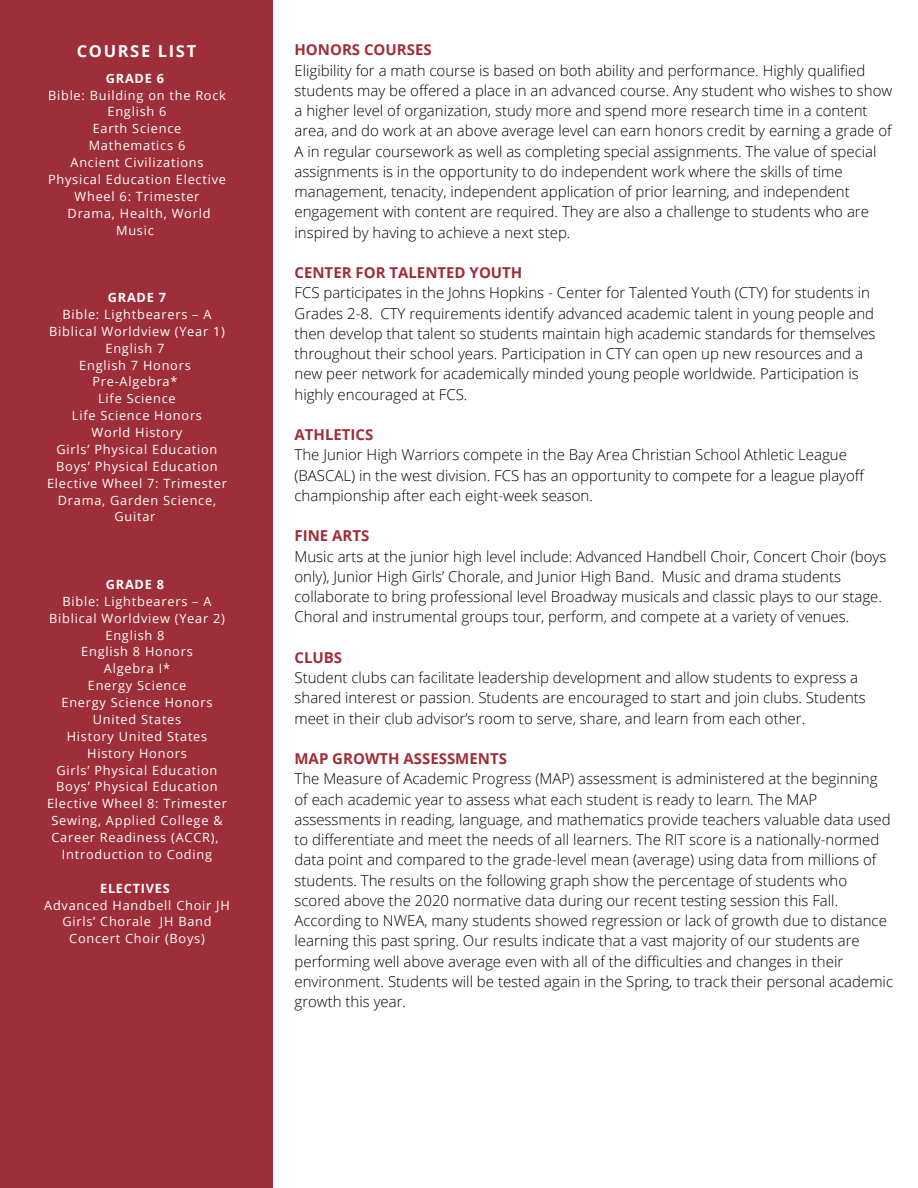
<style>
.page{position:relative;width:918px;height:1188px;background:#fff}
.page>*{position:absolute;margin:0;border:0;box-sizing:border-box;transform-origin:0 0}
.t1{font:700 16.5px "Open Sans";letter-spacing:.1em;color:#fff}
.t2{font:300 15px/20.2px "Open Sans";color:#000}
.t3{font:700 15px "Open Sans";color:#9e2e39}
.t4{font:12.75px/16.8px "Open Sans";letter-spacing:.06em;color:#fff;text-align:center}
.t5{font:700 12.75px "Open Sans";letter-spacing:.06em;color:#fff}
</style>
<div class="page">
<div style="left:0;top:0;width:273px;height:1188px;background:#9e2e39"></div>
<p class="t1" style="left:77px;top:40px;width:121px">COURSE LIST</p>
<p class="t5" style="left:106px;top:69px;width:60px">GRADE 6</p>
<p class="t4" style="left:48px;top:86px;width:179px">Bible: Building on the Rock<br>English 6</p>
<p class="t4" style="left:93px;top:120px;width:90px">Earth Science</p>
<p class="t4" style="left:89px;top:137px;width:98px">Mathematics 6</p>
<p class="t4" style="left:71px;top:154px;width:134px">Ancient Civilizations</p>
<p class="t4" style="left:48px;top:171px;width:180px">Physical Education Elective<br>Wheel 6: Trimester</p>
<p class="t4" style="left:116px;top:204px;width:96px;text-align:left;text-indent:-48px">Drama, Health, World<br>Music</p>
<p class="t5" style="left:108px;top:288px;width:60px">GRADE 7</p>
<p class="t4" style="left:49px;top:306px;width:177px">Bible: Lightbearers – A<br>Biblical Worldview (Year 1)<br>English 7</p>
<p class="t4" style="left:79px;top:356px;width:113px">English 7 Honors</p>
<p class="t4" style="left:92px;top:373px;width:87px">Pre-Algebra*</p>
<p class="t4" style="left:98px;top:390px;width:79px">Life Science</p>
<p class="t4" style="left:72px;top:407px;width:132px">Life Science Honors</p>
<p class="t4" style="left:92px;top:424px;width:92px">World History</p>
<p class="t4" style="left:47px;top:441px;width:181px">Girls’ Physical Education<br>Boys’ Physical Education<br>Elective Wheel 7: Trimester<br>Drama, Garden Science,<br>Guitar</p>
<p class="t5" style="left:106px;top:575px;width:60px">GRADE 8</p>
<p class="t4" style="left:49px;top:592px;width:177px">Bible: Lightbearers – A<br>Biblical Worldview (Year 2)<br>English 8</p>
<p class="t4" style="left:81px;top:643px;width:113px">English 8 Honors</p>
<p class="t4" style="left:104px;top:660px;width:68px">Algebra I*</p>
<p class="t4" style="left:88px;top:677px;width:100px">Energy Science</p>
<p class="t4" style="left:62px;top:694px;width:152px">Energy Science Honors<br>United States</p>
<p class="t4" style="left:67px;top:727px;width:142px">History United States<br>History Honors</p>
<p class="t4" style="left:57px;top:761px;width:162px">Girls’ Physical Education</p>
<p class="t4" style="left:47px;top:778px;width:181px">Boys’ Physical Education<br>Elective Wheel 8: Trimester<br>Sewing, Applied College &amp;<br>Career Readiness (ACCR),<br>Introduction to Coding</p>
<p class="t5" style="left:100px;top:879px;width:71px">ELECTIVES</p>
<p class="t4" style="left:44px;top:896px;width:187px">Advanced Handbell Choir JH<br>Girls’ Chorale JH Band<br>Concert Choir (Boys)</p>
<p class="t3" style="left:295px;top:39px;width:139px">HONORS COURSES</p>
<p class="t2" style="left:295px;top:60px;width:599px">Eligibility for a math course is based on both ability and performance. Highly qualified students may be offered a place in an advanced course. Any student who wishes to show a higher level of organization, study more and spend more research time in a content area, and do work at an above average level can earn honors credit by earning a grade of A in regular coursework as well as completing special assignments. The value of special assignments is in the opportunity to do independent work where the skills of time management, tenacity, independent application of prior learning, and independent engagement with content are required. They are also a challenge to students who are inspired by having to achieve a next step.</p>
<p class="t3" style="left:295px;top:262px;width:229px">CENTER FOR TALENTED YOUTH</p>
<p class="t2" style="left:295px;top:282px;width:583px">FCS participates in the Johns Hopkins - Center for Talented Youth (CTY) for students in Grades 2-8. CTY requirements identify advanced academic talent in young people and then develop that talent so students maintain high academic standards for themselves throughout their school years. Participation in CTY can open up new resources and a new peer network for academically minded young people worldwide. Participation is highly encouraged at FCS.</p>
<p class="t3" style="left:295px;top:424px;width:80px">ATHLETICS</p>
<p class="t2" style="left:295px;top:444px;width:571px">The Junior High Warriors compete in the Bay Area Christian School Athletic League (BASCAL) in the west division. FCS has an opportunity to compete for a league playoff championship after each eight-week season.</p>
<p class="t3" style="left:295px;top:525px;width:76px">FINE ARTS</p>
<p class="t2" style="left:295px;top:546px;width:593px">Music arts at the junior high level include: Advanced Handbell Choir, Concert Choir (boys only), Junior High Girls’ Chorale, and Junior High Band. Music and drama students collaborate to bring professional level Broadway musicals and classic plays to our stage.<br>Choral and instrumental groups tour, perform, and compete at a variety of venues.</p>
<p class="t3" style="left:295px;top:647px;width:49px">CLUBS</p>
<p class="t2" style="left:295px;top:667px;width:573px">Student clubs can facilitate leadership development and allow students to express a shared interest or passion. Students are encouraged to start and join clubs. Students meet in their club advisor’s room to serve, share, and learn from each other.</p>
<p class="t3" style="left:295px;top:748px;width:214px">MAP GROWTH ASSESSMENTS</p>
<p class="t2" style="left:295px;top:768px;width:600px">The Measure of Academic Progress (MAP) assessment is administered at the beginning of each academic year to assess what each student is ready to learn. The MAP assessments in reading, language, and mathematics provide teachers valuable data used to differentiate and meet the needs of all learners. The RIT score is a nationally-normed data point and compared to the grade-level mean (average) using data from millions of students. The results on the following graph show the percentage of students who scored above the 2020 normative data during our recent testing session this Fall.<br>According to NWEA, many students showed regression or lack of growth due to distance learning this past spring. Our results indicate that a vast majority of our students are performing well above average even with all of the difficulties and changes in their environment. Students will be tested again in the Spring, to track their personal academic growth this year.</p>
</div>
